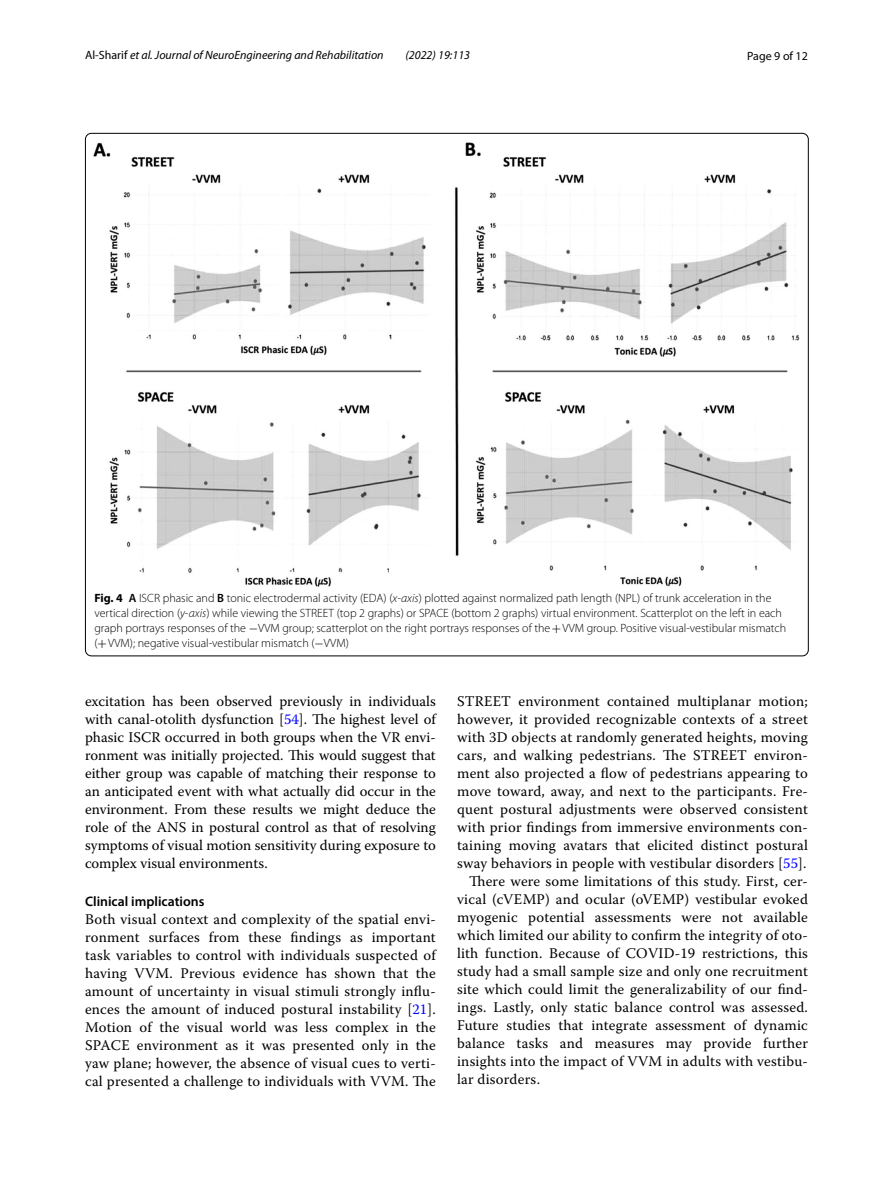
<style>
.page{position:relative;width:893px;height:1187px;background:#fff}
.page>*{position:absolute;margin:0;border:0;box-sizing:border-box;transform-origin:0 0}
.t1{font:14.7px/18px "Warnock Pro";letter-spacing:.015em;color:#000;text-align:justify}
.t2{font:600 13.8px "Myriad Pro";color:#000}
.t3{font:300 12px/15px "Myriad Pro";color:#000}
.t4{font:italic 12px "Myriad Pro";color:#000}
.t5{font:12px "Myriad Pro";color:#000}
.s1{font-style:normal}
.s2{font-weight:700}
.s3{font-weight:600}
.s4{font-style:italic}
.s5{font-family:"MTSY";font-weight:400}
.s6{color:#00f}
</style>
<div class="page">
<img style="left:94px;top:142px;width:706px;height:444px">
<p class="t4" style="left:85px;top:48px;width:300px"><span class="s1">Al‑Sharif</span> et al. Journal of NeuroEngineering and Rehabilitation</p>
<p class="t4" style="left:405px;top:48px;width:66px">(2022) 19:113</p>
<p class="t5" style="left:747px;top:48px;width:62px">Page 9 of 12</p>
<p class="t3" style="left:94px;top:590px;width:693px"><span class="s2">Fig. 4</span> <span class="s3">A</span> ISCR phasic and <span class="s3">B</span> tonic electrodermal activity (EDA) (<span class="s4">x-axis</span>) plotted against normalized path length (NPL) of trunk acceleration in the vertical direction (<span class="s4">y-axis</span>) while viewing the STREET (top 2 graphs) or SPACE (bottom 2 graphs) virtual environment. Scatterplot on the left in each graph portrays responses of the <span class="s5">−</span>VVM group; scatterplot on the right portrays responses of the<span class="s5">+</span>VVM group. Positive visual-vestibular mismatch (<span class="s5">+</span>VVM); negative visual-vestibular mismatch (<span class="s5">−</span>VVM)</p>
<p class="t1" style="left:85px;top:691px;width:352px">excitation has been observed previously in individuals with canal-otolith dysfunction [<span class="s6">54</span>]. The highest level of phasic ISCR occurred in both groups when the VR envi&shy;ronment was initially projected. This would suggest that either group was capable of matching their response to an anticipated event with what actually did occur in the environment. From these results we might deduce the role of the ANS in postural control as that of resolving symptoms of visual motion sensitivity during exposure to complex visual environments.</p>
<p class="t2" style="left:85px;top:892px;width:121px">Clinical implications</p>
<p class="t1" style="left:85px;top:910px;width:352px">Both visual context and complexity of the spatial envi&shy;ronment surfaces from these findings as important task variables to control with individuals suspected of having VVM. Previous evidence has shown that the amount of uncertainty in visual stimuli strongly influ&shy;ences the amount of induced postural instability [<span class="s6">21</span>].<br>Motion of the visual world was less complex in the SPACE environment as it was presented only in the yaw plane; however, the absence of visual cues to verti&shy;cal presented a challenge to individuals with VVM. The</p>
<p class="t1" style="left:457px;top:691px;width:352px">STREET environment contained multiplanar motion;</p>
<p class="t1" style="left:457px;top:709px;width:352px">however, it provided recognizable contexts of a street</p>
<p class="t1" style="left:457px;top:727px;width:352px">with 3D objects at randomly generated heights, moving</p>
<p class="t1" style="left:457px;top:745px;width:352px">cars, and walking pedestrians. The STREET environ-</p>
<p class="t1" style="left:457px;top:763px;width:352px">ment also projected a flow of pedestrians appearing to</p>
<p class="t1" style="left:457px;top:781px;width:352px">move toward, away, and next to the participants. Fre-</p>
<p class="t1" style="left:457px;top:799px;width:352px">quent postural adjustments were observed consistent</p>
<p class="t1" style="left:457px;top:817px;width:352px">with prior findings from immersive environments con-</p>
<p class="t1" style="left:457px;top:835px;width:352px">taining moving avatars that elicited distinct postural</p>
<p class="t1" style="left:457px;top:853px;width:351px">sway behaviors in people with vestibular disorders [<span class="s6">55</span>].</p>
<p class="t1" style="left:469px;top:871px;width:340px">There were some limitations of this study. First, cer-</p>
<p class="t1" style="left:457px;top:889px;width:352px">vical (cVEMP) and ocular (oVEMP) vestibular evoked</p>
<p class="t1" style="left:457px;top:907px;width:352px">myogenic potential assessments were not available</p>
<p class="t1" style="left:457px;top:925px;width:352px">which limited our ability to confirm the integrity of oto-</p>
<p class="t1" style="left:457px;top:943px;width:352px">lith function. Because of COVID-19 restrictions, this</p>
<p class="t1" style="left:457px;top:961px;width:352px">study had a small sample size and only one recruitment</p>
<p class="t1" style="left:457px;top:979px;width:352px">site which could limit the generalizability of our find-</p>
<p class="t1" style="left:457px;top:997px;width:352px">ings. Lastly, only static balance control was assessed.</p>
<p class="t1" style="left:457px;top:1015px;width:352px">Future studies that integrate assessment of dynamic</p>
<p class="t1" style="left:457px;top:1033px;width:352px">balance tasks and measures may provide further</p>
<p class="t1" style="left:457px;top:1051px;width:352px">insights into the impact of VVM in adults with vestibu-</p>
<p class="t1" style="left:457px;top:1069px;width:84px">lar disorders.</p>
</div>
